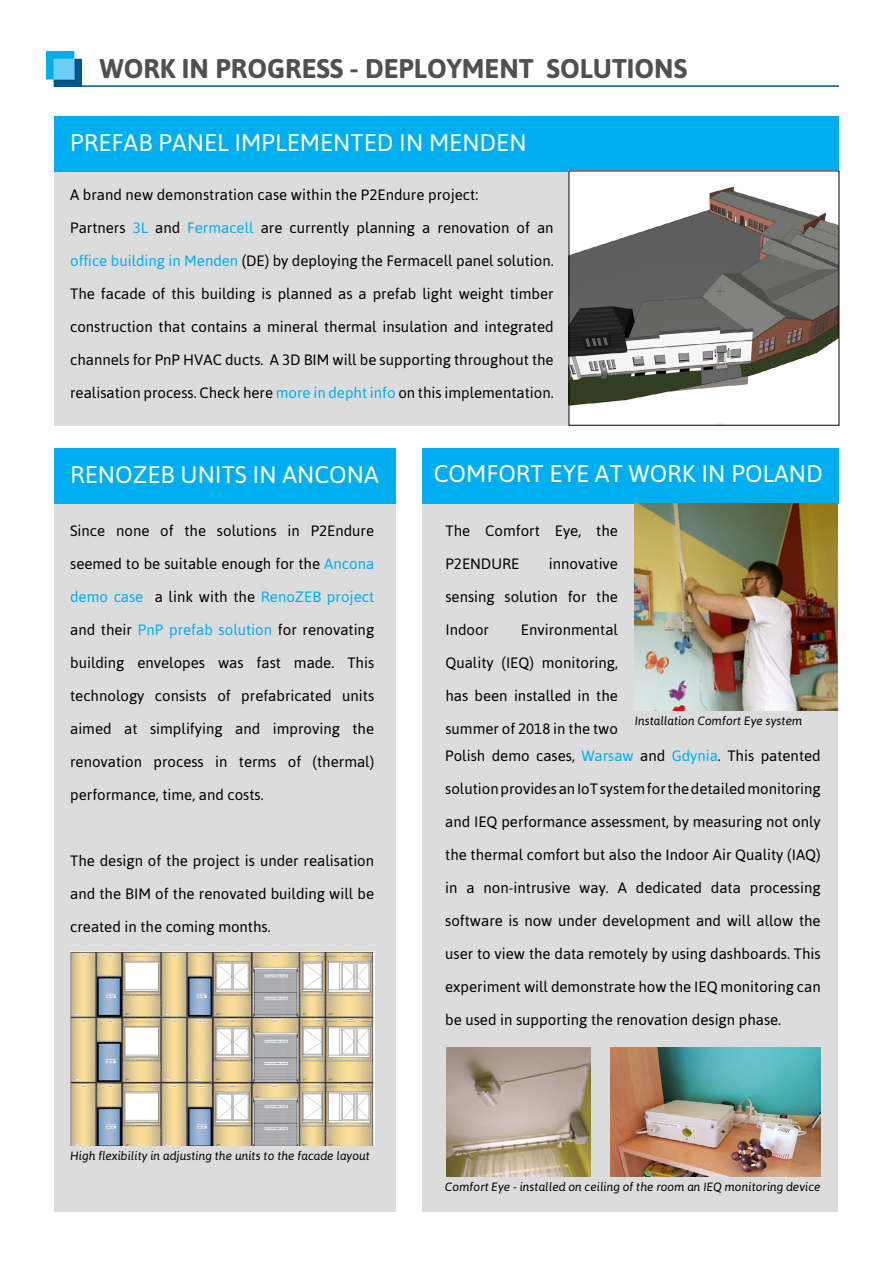
<style>
.page{position:relative;width:893px;height:1263px;background:#fff}
.page>*{position:absolute;margin:0;border:0;box-sizing:border-box;transform-origin:0 0}
.t1{font:700 27px "Asap";color:#505050}
.t2{font:24px "Asap";color:#fff}
.t3{font:15px "Asap";color:#000}
.t4{font:15px "Asap";color:#00aef0}
.t5{font:italic 12px "Asap";color:#000}
.s1{color:#00aef0}
.s2{color:#000}
</style>
<div class="page">
<div style="left:54px;top:503px;width:341px;height:708px;background:#dcdcdc"></div>
<div style="left:54px;top:171px;width:784px;height:254px;background:#dcdcdc"></div>
<div style="left:54px;top:116px;width:785px;height:55px;background:#00aef0"></div>
<div style="left:54px;top:448px;width:341px;height:55px;background:#00aef0"></div>
<hr style="left:54px;top:85px;width:785px;height:2px;background:#00578a">
<img style="left:46px;top:51px;width:36px;height:36px">
<img style="left:70px;top:952px;width:304px;height:193px">
<img style="left:571px;top:173px;width:266px;height:250px">
<div style="left:422px;top:503px;width:416px;height:708px;background:#dcdcdc"></div>
<div style="left:422px;top:448px;width:417px;height:55px;background:#00aef0"></div>
<img style="left:635px;top:503px;width:203px;height:207px">
<img style="left:611px;top:1047px;width:210px;height:129px">
<img style="left:446px;top:1047px;width:145px;height:129px">
<p class="t1" style="left:100px;top:53px;width:589px">WORK IN PROGRESS - DEPLOYMENT SOLUTIONS</p>
<p class="t2" style="left:70px;top:128px;width:458px">PREFAB PANEL IMPLEMENTED IN MENDEN</p>
<p class="t3" style="left:70px;top:186px;width:410px">A brand new demonstration case within the P2Endure project:</p>
<p class="t3" style="left:70px;top:219px;width:485px">Partners <span class="s1">3L</span> and <span class="s1">Fermacell</span> are currently planning a renovation of an</p>
<p class="t3" style="left:70px;top:252px;width:485px"><span class="s1">office building in Menden</span> (DE) by deploying the Fermacell panel solution.</p>
<p class="t3" style="left:70px;top:285px;width:485px">The facade of this building is planned as a prefab light weight timber</p>
<p class="t3" style="left:70px;top:318px;width:485px">construction that contains a mineral thermal insulation and integrated</p>
<p class="t3" style="left:70px;top:351px;width:485px">channels for PnP HVAC ducts. A 3D BIM will be supporting throughout the</p>
<p class="t3" style="left:70px;top:384px;width:485px">realisation process. Check here <span class="s1">more in depht info</span> on this implementation.</p>
<p class="t2" style="left:70px;top:461px;width:310px">RENOZEB UNITS IN ANCONA</p>
<p class="t3" style="left:70px;top:522px;width:306px">Since none of the solutions in P2Endure</p>
<p class="t3" style="left:70px;top:555px;width:306px">seemed to be suitable enough for the <span class="s1">Ancona</span></p>
<p class="t4" style="left:70px;top:588px;width:306px">demo case <span class="s2">a link with the</span> RenoZEB project</p>
<p class="t3" style="left:70px;top:621px;width:306px">and their <span class="s1">PnP prefab solution</span> for renovating</p>
<p class="t3" style="left:70px;top:654px;width:306px">building envelopes was fast made. This</p>
<p class="t3" style="left:70px;top:687px;width:306px">technology consists of prefabricated units</p>
<p class="t3" style="left:70px;top:720px;width:305px">aimed at simplifying and improving the</p>
<p class="t3" style="left:70px;top:753px;width:306px">renovation process in terms of (thermal)</p>
<p class="t3" style="left:70px;top:786px;width:195px">performance, time, and costs.</p>
<p class="t3" style="left:70px;top:852px;width:306px">The design of the project is under realisation</p>
<p class="t3" style="left:70px;top:885px;width:306px">and the BIM of the renovated building will be</p>
<p class="t3" style="left:70px;top:918px;width:202px">created in the coming months.</p>
<p class="t5" style="left:70px;top:1148px;width:301px">High flexibility in adjusting the units to the facade layout</p>
<p class="t2" style="left:434px;top:460px;width:391px">COMFORT EYE AT WORK IN POLAND</p>
<p class="t3" style="left:445px;top:522px;width:174px">The Comfort Eye, the</p>
<p class="t3" style="left:445px;top:555px;width:75px">P2ENDURE</p>
<p class="t3" style="left:549px;top:555px;width:71px">innovative</p>
<p class="t3" style="left:445px;top:588px;width:174px">sensing solution for the</p>
<p class="t3" style="left:445px;top:621px;width:45px">Indoor</p>
<p class="t3" style="left:521px;top:621px;width:99px">Environmental</p>
<p class="t3" style="left:445px;top:654px;width:174px">Quality (IEQ) monitoring,</p>
<p class="t3" style="left:445px;top:687px;width:174px">has been installed in the</p>
<p class="t3" style="left:445px;top:720px;width:174px">summer of 2018 in the two</p>
<p class="t5" style="left:635px;top:713px;width:169px">Installation Comfort Eye system</p>
<p class="t3" style="left:445px;top:747px;width:377px">Polish demo cases, <span class="s1">Warsaw</span> and <span class="s1">Gdynia</span>. This patented</p>
<p class="t3" style="left:445px;top:780px;width:377px">solution provides an IoT system for the detailed monitoring</p>
<p class="t3" style="left:445px;top:813px;width:377px">and IEQ performance assessment, by measuring not only</p>
<p class="t3" style="left:445px;top:846px;width:377px">the thermal comfort but also the Indoor Air Quality (IAQ)</p>
<p class="t3" style="left:445px;top:879px;width:377px">in a non-intrusive way. A dedicated data processing</p>
<p class="t3" style="left:445px;top:912px;width:377px">software is now under development and will allow the</p>
<p class="t3" style="left:445px;top:945px;width:377px">user to view the data remotely by using dashboards. This</p>
<p class="t3" style="left:445px;top:978px;width:377px">experiment will demonstrate how the IEQ monitoring can</p>
<p class="t3" style="left:445px;top:1011px;width:338px">be used in supporting the renovation design phase.</p>
<p class="t5" style="left:445px;top:1180px;width:377px">Comfort Eye - installed on ceiling of the room an IEQ monitoring device</p>
</div>
